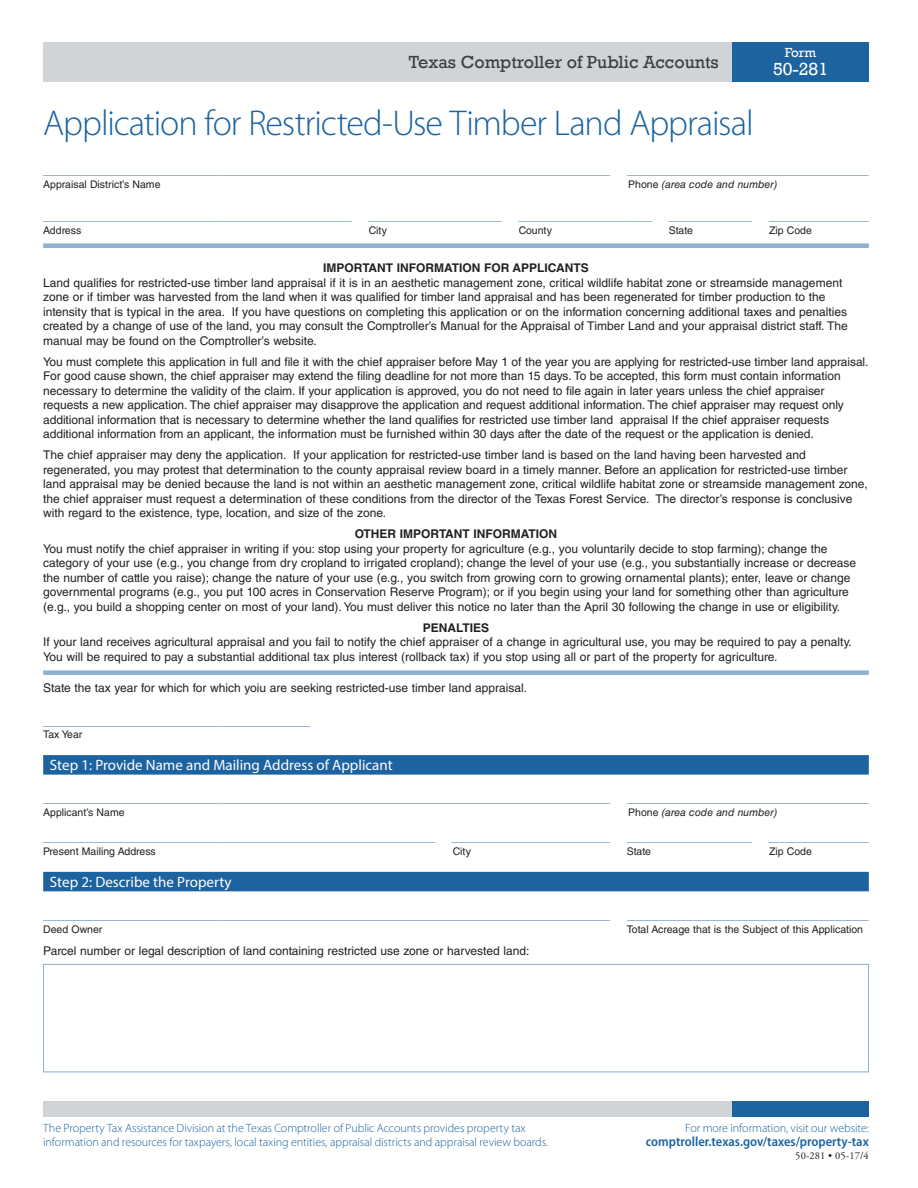
<style>
.page{position:relative;width:918px;height:1188px;background:#fff}
.page>*{position:absolute;margin:0;border:0;box-sizing:border-box;transform-origin:0 0}
.t1{font:300 36px "Myriad Pro";letter-spacing:-.03em;color:#1c63a0}
.t2{font:18px "Rockwell";color:#3e3e3f}
.t3{font:18px "Rockwell";color:#fff}
.t4{font:15px "Helvetica LT Std";color:#77a2c6}
.t5{font:15px "Myriad Pro";color:#fff}
.t6{font:600 semi-condensed 13.5px "Myriad Pro";color:#1c63a0}
.t7{font:13.5px "Rockwell";color:#fff}
.t8{font:12px/14.4px "Helvetica LT Std";color:#231f20}
.t9{font:300 12px/14.4px "Myriad Pro";letter-spacing:-.005em;color:#1c63a0}
.t10{font:700 12px "Helvetica LT Std";color:#231f20}
.t11{font:10.5px "Helvetica LT Std";color:#231f20}
.t12{font:italic 10.5px "Helvetica LT Std";color:#231f20}
.t13{font:10.5px "Adobe Garamond Pro";letter-spacing:.01em;color:#231f20}
.s1{font-style:normal}
</style>
<div class="page">
<div style="left:43px;top:1102px;width:689px;height:15px;background:#d0d4d7"></div>
<div style="left:732px;top:1102px;width:137px;height:15px;background:#1c63a0"></div>
<div style="left:43px;top:42px;width:689px;height:39px;background:#d0d4d7"></div>
<div style="left:732px;top:42px;width:137px;height:39px;background:#1c63a0"></div>
<div style="left:43px;top:243px;width:826px;height:5px;background:#8db1cf"></div>
<div style="left:43px;top:670px;width:826px;height:5px;background:#8db1cf"></div>
<div style="left:43px;top:755px;width:826px;height:20px;background:#1c63a0"></div>
<div style="left:43px;top:872px;width:826px;height:19px;background:#1c63a0"></div>
<div style="left:43px;top:964px;width:826px;height:108px;border:1px solid #8db1cf"></div>
<h2 class="t2" style="left:409px;top:51px;width:311px">Texas Comptroller of Public Accounts</h2>
<p class="t7" style="left:785px;top:45px;width:33px">Form</p>
<h2 class="t3" style="left:773px;top:59px;width:57px">50-281</h2>
<h1 class="t1" style="left:43px;top:103px;width:712px">Application for Restricted-Use Timber Land Appraisal</h1>
<p class="t4" style="left:43px;top:160px;width:827px">____________________________________________________________________ _____________________________</p>
<p class="t11" style="left:43px;top:178px;width:119px">Appraisal District’s Name</p>
<p class="t12" style="left:628px;top:178px;width:151px"><span class="s1">Phone</span> (area code and number)</p>
<p class="t4" style="left:43px;top:206px;width:310px">_____________________________________</p>
<p class="t11" style="left:43px;top:224px;width:40px">Address</p>
<p class="t11" style="left:369px;top:224px;width:20px">City</p>
<p class="t11" style="left:519px;top:224px;width:35px">County</p>
<p class="t11" style="left:669px;top:224px;width:26px">State</p>
<p class="t11" style="left:769px;top:224px;width:44px">Zip Code</p>
<p class="t4" style="left:368px;top:206px;width:502px">________________ ________________ __________ ____________</p>
<h2 class="t10" style="left:323px;top:261px;width:267px">IMPORTANT INFORMATION FOR APPLICANTS</h2>
<p class="t8" style="left:43px;top:275px;width:806px">Land qualifies for restricted-use timber land appraisal if it is in an aesthetic management zone, critical wildlife habitat zone or streamside management zone or if timber was harvested from the land when it was qualified for timber land appraisal and has been regenerated for timber production to the intensity that is typical in the area. If you have questions on completing this application or on the information concerning additional taxes and penalties created by a change of use of the land, you may consult the Comptroller’s Manual for the Appraisal of Timber Land and your appraisal district staff. The manual may be found on the Comptroller’s website.</p>
<p class="t8" style="left:43px;top:354px;width:827px">You must complete this application in full and file it with the chief appraiser before May 1 of the year you are applying for restricted-use timber land appraisal.<br>For good cause shown, the chief appraiser may extend the filing deadline for not more than 15 days. To be accepted, this form must contain information necessary to determine the validity of the claim. If your application is approved, you do not need to file again in later years unless the chief appraiser requests a new application. The chief appraiser may disapprove the application and request additional information. The chief appraiser may request only additional information that is necessary to determine whether the land qualifies for restricted use timber land appraisal If the chief appraiser requests additional information from an applicant, the information must be furnished within 30 days after the date of the request or the application is denied.</p>
<p class="t8" style="left:43px;top:448px;width:826px">The chief appraiser may deny the application. If your application for restricted-use timber land is based on the land having been harvested and regenerated, you may protest that determination to the county appraisal review board in a timely manner. Before an application for restricted-use timber land appraisal may be denied because the land is not within an aesthetic management zone, critical wildlife habitat zone or streamside management zone, the chief appraiser must request a determination of these conditions from the director of the Texas Forest Service. The director’s response is conclusive with regard to the existence, type, location, and size of the zone.</p>
<h2 class="t10" style="left:355px;top:527px;width:204px">OTHER IMPORTANT INFORMATION</h2>
<p class="t8" style="left:43px;top:541px;width:815px">You must notify the chief appraiser in writing if you: stop using your property for agriculture (e.g., you voluntarily decide to stop farming); change the category of your use (e.g., you change from dry cropland to irrigated cropland); change the level of your use (e.g., you substantially increase or decrease the number of cattle you raise); change the nature of your use (e.g., you switch from growing corn to growing ornamental plants); enter, leave or change governmental programs (e.g., you put 100 acres in Conservation Reserve Program); or if you begin using your land for something other than agriculture (e.g., you build a shopping center on most of your land). You must deliver this notice no later than the April 30 following the change in use or eligibility.</p>
<h2 class="t10" style="left:423px;top:620px;width:68px">PENALTIES</h2>
<p class="t8" style="left:43px;top:635px;width:810px">If your land receives agricultural appraisal and you fail to notify the chief appraiser of a change in agricultural use, you may be required to pay a penalty.<br>You will be required to pay a substantial additional tax plus interest (rollback tax) if you stop using all or part of the property for agriculture.</p>
<p class="t8" style="left:43px;top:681px;width:485px">State the tax year for which for which yoiu are seeking restricted-use timber land appraisal.</p>
<p class="t4" style="left:43px;top:711px;width:268px">________________________________</p>
<p class="t11" style="left:43px;top:729px;width:41px">Tax Year</p>
<h3 class="t5" style="left:50px;top:756px;width:344px">Step 1: Provide Name and Mailing Address of Applicant</h3>
<p class="t4" style="left:43px;top:788px;width:827px">____________________________________________________________________ _____________________________</p>
<p class="t11" style="left:43px;top:806px;width:83px">Applicant’s Name</p>
<p class="t12" style="left:628px;top:806px;width:151px"><span class="s1">Phone</span> (area code and number)</p>
<p class="t4" style="left:43px;top:827px;width:827px">_______________________________________________ ___________________ _______________ ____________</p>
<p class="t11" style="left:43px;top:845px;width:114px">Present Mailing Address</p>
<p class="t11" style="left:453px;top:845px;width:20px">City</p>
<p class="t11" style="left:627px;top:845px;width:26px">State</p>
<p class="t11" style="left:769px;top:845px;width:44px">Zip Code</p>
<h3 class="t5" style="left:50px;top:872px;width:183px">Step 2: Describe the Property</h3>
<p class="t4" style="left:43px;top:905px;width:827px">____________________________________________________________________ _____________________________</p>
<p class="t11" style="left:43px;top:923px;width:61px">Deed Owner</p>
<p class="t11" style="left:627px;top:923px;width:238px">Total Acreage that is the Subject of this Application</p>
<p class="t8" style="left:43px;top:944px;width:488px">Parcel number or legal description of land containing restricted use zone or harvested land:</p>
<p class="t9" style="left:43px;top:1121px;width:507px">The Property Tax Assistance Division at the Texas Comptroller of Public Accounts provides property tax information and resources for taxpayers, local taxing entities, appraisal districts and appraisal review boards.</p>
<p class="t9" style="left:685px;top:1121px;width:185px">For more information, visit our website:</p>
<p class="t6" style="left:646px;top:1134px;width:224px">comptroller.texas.gov/taxes/property-tax</p>
<p class="t13" style="left:795px;top:1149px;width:75px">50-281 • 05-17/4</p>
</div>
